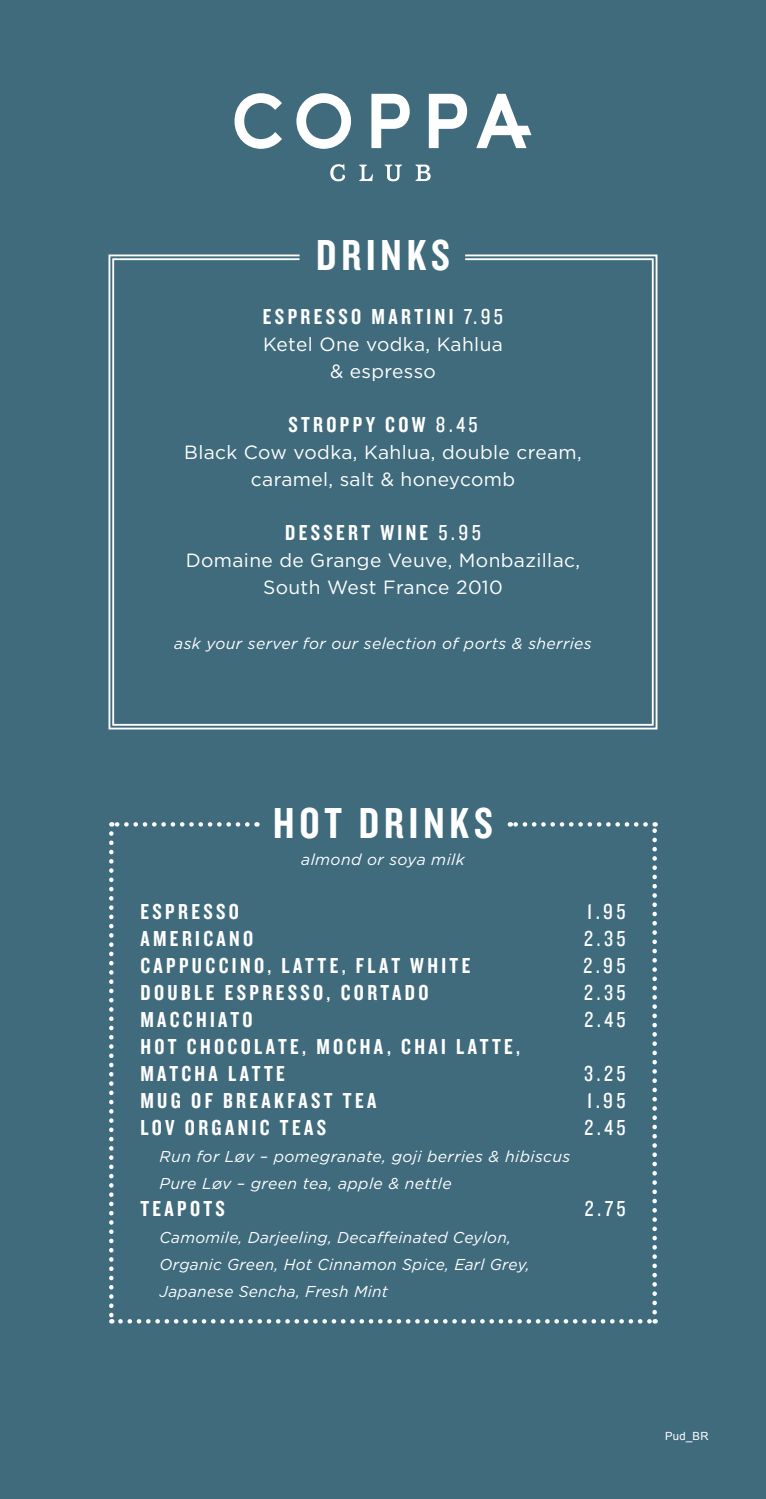
<style>
.page{position:relative;width:766px;height:1499px;background:#fff}
.page>*{position:absolute;margin:0;border:0;box-sizing:border-box;transform-origin:0 0}
.Copy_Left{font:45px "Knockout HTF49 Liteweight";letter-spacing:.11em;color:#fff}
.Copy_Centred{font:45px "Knockout HTF49 Liteweight";letter-spacing:.11em;color:#fff}
.Copy_Left-2{font:22.5px "Knockout HTF49 Liteweight";letter-spacing:.15em;color:#fff}
.Copy_Centred-2{font:22.5px "Knockout HTF49 Liteweight";letter-spacing:.15em;color:#fff}
.Copy_Left-3{font:22.5px "Knockout HTF29 Junior Liteweight";letter-spacing:.15em;color:#fff}
.Copy_Centred-3{font:19.12px/27px "Gotham HTF";letter-spacing:.02em;color:#fff;text-align:center}
.Copy_Left-4{font:italic 15.75px/27px "Gotham HTF";letter-spacing:.02em;color:#fff}
.Copy_Centred-4{font:italic 15.75px "Gotham HTF";letter-spacing:.025em;color:#fff}
.Copy_Left-5{font:11.25px "Arial";color:#fff}
.s1{font-family:"Knockout HTF29 Junior Liteweight"}
</style>
<div class="page">
<div style="left:0;top:0;width:765px;height:1499px;background:#3f6b7d"></div>
<svg style="left:108px;top:254px;width:550px;height:476px"></svg>
<svg style="left:111px;top:822px;width:136px;height:5px"></svg>
<svg style="left:109px;top:833px;width:4px;height:490px"></svg>
<svg style="left:120px;top:1319px;width:535px;height:4px"></svg>
<svg style="left:652px;top:822px;width:4px;height:490px"></svg>
<svg style="left:509px;top:822px;width:136px;height:5px"></svg>
<svg style="left:234px;top:93px;width:48px;height:56px"></svg>
<svg style="left:296px;top:93px;width:55px;height:56px"></svg>
<svg style="left:371px;top:94px;width:38px;height:54px"></svg>
<svg style="left:428px;top:94px;width:39px;height:54px"></svg>
<svg style="left:476px;top:94px;width:55px;height:54px"></svg>
<svg style="left:330px;top:164px;width:15px;height:17px"></svg>
<svg style="left:359px;top:165px;width:14px;height:16px"></svg>
<svg style="left:384px;top:165px;width:18px;height:16px"></svg>
<svg style="left:415px;top:165px;width:15px;height:16px"></svg>
<p class="Copy_Centred" style="left:316px;top:233px;width:135px">DRINKS</p>
<p class="Copy_Centred-2" style="left:263px;top:306px;width:241px">ESPRESSO MARTINI <span class="s1">7.95</span></p>
<p class="Copy_Centred-3" style="left:263px;top:331px;width:241px">Ketel One vodka, Kahlua &amp; espresso</p>
<p class="Copy_Centred-2" style="left:288px;top:414px;width:190px">STROPPY COW <span class="s1">8.45</span></p>
<p class="Copy_Centred-3" style="left:184px;top:439px;width:399px">Black Cow vodka, Kahlua, double cream, caramel, salt &amp; honeycomb</p>
<p class="Copy_Centred-2" style="left:285px;top:522px;width:197px">DESSERT WINE <span class="s1">5.95</span></p>
<p class="Copy_Centred-3" style="left:186px;top:547px;width:396px">Domaine de Grange Veuve, Monbazillac,<br>South West France 2010</p>
<p class="Copy_Centred-4" style="left:174px;top:634px;width:419px">ask your server for our selection of ports &amp; sherries</p>
<p class="Copy_Left" style="left:273px;top:800px;width:221px">HOT DRINKS</p>
<p class="Copy_Left-4" style="left:301px;top:845px;width:165px">almond or soya milk</p>
<p class="Copy_Left-2" style="left:140px;top:900px;width:100px">ESPRESSO</p>
<p class="Copy_Left-3" style="left:587px;top:900px;width:40px">1.95</p>
<p class="Copy_Left-2" style="left:140px;top:927px;width:114px">AMERICANO</p>
<p class="Copy_Left-3" style="left:584px;top:927px;width:43px">2.35</p>
<p class="Copy_Left-2" style="left:140px;top:954px;width:331px">CAPPUCCINO, LATTE, FLAT WHITE</p>
<p class="Copy_Left-3" style="left:583px;top:954px;width:44px">2.95</p>
<p class="Copy_Left-2" style="left:140px;top:981px;width:289px">DOUBLE ESPRESSO, CORTADO</p>
<p class="Copy_Left-3" style="left:584px;top:981px;width:43px">2.35</p>
<p class="Copy_Left-2" style="left:140px;top:1008px;width:113px">MACCHIATO</p>
<p class="Copy_Left-3" style="left:584px;top:1008px;width:42px">2.45</p>
<p class="Copy_Left-2" style="left:140px;top:1035px;width:381px">HOT CHOCOLATE, MOCHA, CHAI LATTE,</p>
<p class="Copy_Left-2" style="left:140px;top:1062px;width:146px">MATCHA LATTE</p>
<p class="Copy_Left-3" style="left:584px;top:1062px;width:43px">3.25</p>
<p class="Copy_Left-2" style="left:140px;top:1089px;width:237px">MUG OF BREAKFAST TEA</p>
<p class="Copy_Left-3" style="left:587px;top:1089px;width:40px">1.95</p>
<p class="Copy_Left-2" style="left:140px;top:1116px;width:187px">LOV ORGANIC TEAS</p>
<p class="Copy_Left-3" style="left:584px;top:1116px;width:42px">2.45</p>
<p class="Copy_Left-4" style="left:159px;top:1142px;width:412px">Run for Løv – pomegranate, goji berries &amp; hibiscus</p>
<p class="Copy_Left-4" style="left:159px;top:1169px;width:294px">Pure Løv – green tea, apple &amp; nettle</p>
<p class="Copy_Left-2" style="left:140px;top:1197px;width:86px">TEAPOTS</p>
<p class="Copy_Left-3" style="left:584px;top:1197px;width:42px">2.75</p>
<p class="Copy_Left-4" style="left:159px;top:1223px;width:371px">Camomile, Darjeeling, Decaffeinated Ceylon,<br>Organic Green, Hot Cinnamon Spice, Earl Grey,<br>Japanese Sencha, Fresh Mint</p>
<p class="Copy_Left-5" style="left:665px;top:1428px;width:45px">Pud_BR</p>
</div>
